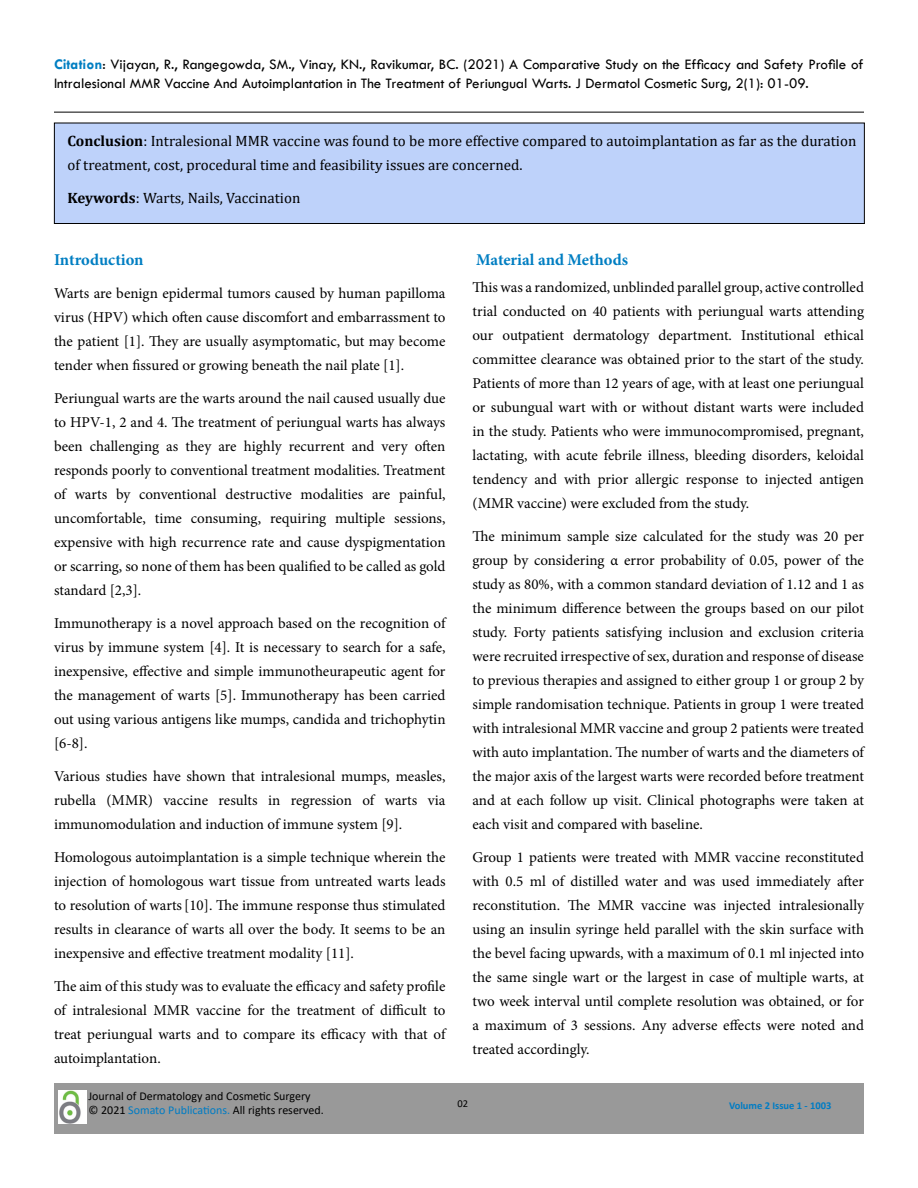
<style>
.page{position:relative;width:918px;height:1188px;background:#fff}
.page>*{position:absolute;margin:0;border:0;box-sizing:border-box;transform-origin:0 0}
.t1{font:700 16.5px "Minion Pro";letter-spacing:-.005em;color:#007ec2}
.t2{font:15px/24px "Minion Pro";color:#000;text-align:justify}
.t3{font:15px/19.5px "Tw Cen";color:#000}
.t4{font:15px/24px "Cambria";color:#000}
.t5{font:12px/14.4px "Calibri";color:#000}
.t6{font:700 10.5px "Calibri";color:#007cc4}
.t7{font:10.5px "Calibri";color:#000}
.s1{font-weight:700;color:#007ec2}
.s2{font-weight:700}
.s3{color:#007cc4}
</style>
<div class="page">
<hr style="left:54px;top:112px;width:810px;height:1px;background:#000">
<div style="left:54px;top:1083px;width:810px;height:51px;background:#999"></div>
<img style="left:58px;top:1090px;width:29px;height:33px">
<div style="left:54px;top:123px;width:810px;height:101px;background:#bed2fa"></div>
<div style="left:54px;top:123px;width:811px;height:101px;border:1px solid #000"></div>
<p class="t3" style="left:54px;top:54px;width:811px"><span class="s1">Citation</span>: Vijayan, R., Rangegowda, SM., Vinay, KN., Ravikumar, BC. (2021) A Comparative Study on the Efficacy and Safety Profile of<br>Intralesional MMR Vaccine And Autoimplantation in The Treatment of Periungual Warts. J Dermatol Cosmetic Surg, 2(1): 01-09.</p>
<p class="t4" style="left:68px;top:128px;width:790px"><span class="s2">Conclusion</span>: Intralesional MMR vaccine was found to be more effective compared to autoimplantation as far as the duration of treatment, cost, procedural time and feasibility issues are concerned.</p>
<p class="t4" style="left:68px;top:185px;width:234px"><span class="s2">Keywords</span>: Warts, Nails, Vaccination</p>
<p class="t1" style="left:54px;top:249px;width:91px">Introduction</p>
<p class="t2" style="left:54px;top:282px;width:393px">Warts are benign epidermal tumors caused by human papilloma virus (HPV) which often cause discomfort and embarrassment to the patient [1]. They are usually asymptomatic, but may become tender when fissured or growing beneath the nail plate [1].</p>
<p class="t2" style="left:54px;top:387px;width:393px">Periungual warts are the warts around the nail caused usually due to HPV-1, 2 and 4. The treatment of periungual warts has always been challenging as they are highly recurrent and very often responds poorly to conventional treatment modalities. Treatment of warts by conventional destructive modalities are painful, uncomfortable, time consuming, requiring multiple sessions, expensive with high recurrence rate and cause dyspigmentation or scarring, so none of them has been qualified to be called as gold standard [2,3].</p>
<p class="t2" style="left:54px;top:612px;width:393px">Immunotherapy is a novel approach based on the recognition of virus by immune system [4]. It is necessary to search for a safe, inexpensive, effective and simple immunotheurapeutic agent for the management of warts [5]. Immunotherapy has been carried out using various antigens like mumps, candida and trichophytin [6-8].</p>
<p class="t2" style="left:54px;top:765px;width:393px">Various studies have shown that intralesional mumps, measles, rubella (MMR) vaccine results in regression of warts via immunomodulation and induction of immune system [9].</p>
<p class="t2" style="left:54px;top:846px;width:393px">Homologous autoimplantation is a simple technique wherein the injection of homologous wart tissue from untreated warts leads to resolution of warts[10]. The immune response thus stimulated results in clearance of warts all over the body. It seems to be an inexpensive and effective treatment modality [11].</p>
<p class="t2" style="left:54px;top:975px;width:393px">The aim of this study was to evaluate the efficacy and safety profile of intralesional MMR vaccine for the treatment of difficult to treat periungual warts and to compare its efficacy with that of autoimplantation.</p>
<p class="t1" style="left:476px;top:249px;width:154px">Material and Methods</p>
<p class="t2" style="left:472px;top:275px;width:393px">This was a randomized, unblinded parallel group, active controlled trial conducted on 40 patients with periungual warts attending our outpatient dermatology department. Institutional ethical committee clearance was obtained prior to the start of the study.<br>Patients of more than 12 years of age, with at least one periungual or subungual wart with or without distant warts were included in the study. Patients who were immunocompromised, pregnant, lactating, with acute febrile illness, bleeding disorders, keloidal tendency and with prior allergic response to injected antigen (MMR vaccine) were excluded from the study.</p>
<p class="t2" style="left:472px;top:524px;width:393px">The minimum sample size calculated for the study was 20 per group by considering α error probability of 0.05, power of the study as 80%, with a common standard deviation of 1.12 and 1 as the minimum difference between the groups based on our pilot study. Forty patients satisfying inclusion and exclusion criteria were recruited irrespective of sex, duration and response of disease to previous therapies and assigned to either group 1 or group 2 by simple randomisation technique. Patients in group 1 were treated with intralesional MMR vaccine and group 2 patients were treated with auto implantation. The number of warts and the diameters of the major axis of the largest warts were recorded before treatment and at each follow up visit. Clinical photographs were taken at each visit and compared with baseline.</p>
<p class="t2" style="left:472px;top:845px;width:393px">Group 1 patients were treated with MMR vaccine reconstituted with 0.5 ml of distilled water and was used immediately after reconstitution. The MMR vaccine was injected intralesionally using an insulin syringe held parallel with the skin surface with the bevel facing upwards, with a maximum of 0.1 ml injected into the same single wart or the largest in case of multiple warts, at two week interval until complete resolution was obtained, or for a maximum of 3 sessions. Any adverse effects were noted and treated accordingly.</p>
<p class="t5" style="left:88px;top:1088px;width:237px">Journal of Dermatology and Cosmetic Surgery<br>© 2021 <span class="s3">Somato Publications.</span> All rights reserved.</p>
<p class="t7" style="left:457px;top:1096px;width:12px">02</p>
<p class="t6" style="left:729px;top:1098px;width:104px">Volume 2 Issue 1 - 1003</p>
</div>
